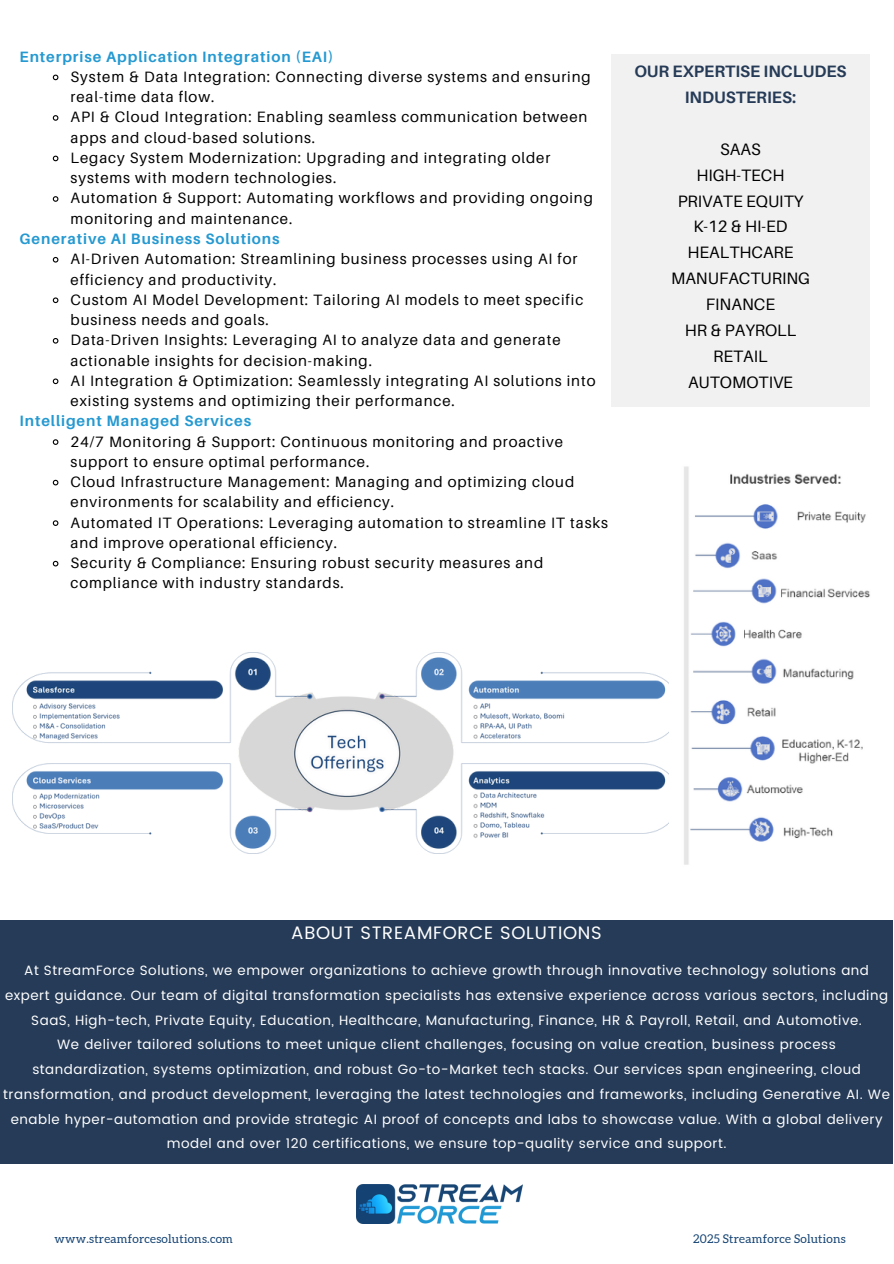
<style>
.page{position:relative;width:894px;height:1264px;background:#fff}
.page>*{position:absolute;margin:0;border:0;box-sizing:border-box;transform-origin:0 0}
.t1{font:18px "Poppins";letter-spacing:.04em;color:#fff}
.t2{font:16.5px/25.8px "Aileron";color:#000;text-align:center}
.t3{font:700 16.5px/25.8px "Aileron";color:#263b57;text-align:center}
.t4{font:15px/20.2px "Aileron";letter-spacing:.06em;color:#000}
.t5{font:700 15px "Aileron";letter-spacing:.06em;color:#2599d1}
.t6{font:13.5px/24.8px "Poppins";letter-spacing:.04em;color:#fff;text-align:center}
.t7{font:12px "Aleo";letter-spacing:.02em;color:#144373}
</style>
<div class="page">
<div style="left:611px;top:54px;width:258px;height:353px;background:#f1f1f1"></div>
<div style="left:0;top:920px;width:892px;height:243px;background:#263b57"></div>
<img style="left:356px;top:1184px;width:166px;height:39px">
<img style="left:12px;top:652px;width:657px;height:201px">
<img style="left:684px;top:466px;width:185px;height:399px">
<svg style="left:52px;top:74px;width:7px;height:7px"></svg>
<svg style="left:52px;top:115px;width:7px;height:6px"></svg>
<svg style="left:52px;top:155px;width:7px;height:7px"></svg>
<svg style="left:52px;top:196px;width:7px;height:6px"></svg>
<svg style="left:52px;top:256px;width:7px;height:7px"></svg>
<svg style="left:52px;top:297px;width:7px;height:7px"></svg>
<svg style="left:52px;top:338px;width:7px;height:6px"></svg>
<svg style="left:52px;top:378px;width:7px;height:7px"></svg>
<svg style="left:52px;top:439px;width:7px;height:6px"></svg>
<svg style="left:52px;top:479px;width:7px;height:7px"></svg>
<svg style="left:52px;top:520px;width:7px;height:6px"></svg>
<svg style="left:52px;top:560px;width:7px;height:7px"></svg>
<p class="t5" style="left:20px;top:47px;width:315px">Enterprise Application Integration (EAI)</p>
<p class="t4" style="left:71px;top:66px;width:521px">System &amp; Data Integration: Connecting diverse systems and ensuring real-time data flow.</p>
<h3 class="t4" style="left:71px;top:107px;width:518px">API &amp; Cloud Integration: Enabling seamless communication between apps and cloud-based solutions.</h3>
<p class="t4" style="left:71px;top:147px;width:481px">Legacy System Modernization: Upgrading and integrating older systems with modern technologies.</p>
<p class="t4" style="left:71px;top:188px;width:523px">Automation &amp; Support: Automating workflows and providing ongoing monitoring and maintenance.</p>
<p class="t5" style="left:20px;top:229px;width:261px">Generative AI Business Solutions</p>
<p class="t4" style="left:71px;top:248px;width:508px">AI-Driven Automation: Streamlining business processes using AI for efficiency and productivity.</p>
<h3 class="t4" style="left:71px;top:289px;width:514px">Custom AI Model Development: Tailoring AI models to meet specific business needs and goals.</h3>
<p class="t4" style="left:71px;top:329px;width:491px">Data-Driven Insights: Leveraging AI to analyze data and generate actionable insights for decision-making.</p>
<p class="t4" style="left:71px;top:370px;width:526px">AI Integration &amp; Optimization: Seamlessly integrating AI solutions into existing systems and optimizing their performance.</p>
<p class="t5" style="left:20px;top:412px;width:233px">Intelligent Managed Services</p>
<p class="t4" style="left:71px;top:431px;width:494px">24/7 Monitoring &amp; Support: Continuous monitoring and proactive support to ensure optimal performance.</p>
<h1 class="t4" style="left:71px;top:471px;width:505px">Cloud Infrastructure Management: Managing and optimizing cloud environments for scalability and efficiency.</h1>
<h2 class="t4" style="left:71px;top:512px;width:539px">Automated IT Operations: Leveraging automation to streamline IT tasks and improve operational efficiency.</h2>
<p class="t4" style="left:71px;top:552px;width:474px">Security &amp; Compliance: Ensuring robust security measures and compliance with industry standards.</p>
<h3 class="t3" style="left:634px;top:58px;width:214px">OUR EXPERTISE INCLUDES<br>INDUSTERIES:</h3>
<p class="t2" style="left:671px;top:136px;width:140px">SAAS<br>HIGH-TECH<br>PRIVATE EQUITY<br>K-12 &amp; HI-ED<br>HEALTHCARE<br>MANUFACTURING<br>FINANCE<br>HR &amp; PAYROLL<br>RETAIL<br>AUTOMOTIVE</p>
<p class="t1" style="left:291px;top:922px;width:312px">ABOUT STREAMFORCE SOLUTIONS</p>
<h2 class="t6" style="left:3px;top:958px;width:887px">At StreamForce Solutions, we empower organizations to achieve growth through innovative technology solutions and expert guidance. Our team of digital transformation specialists has extensive experience across various sectors, including SaaS, High-tech, Private Equity, Education, Healthcare, Manufacturing, Finance, HR &amp; Payroll, Retail, and Automotive.<br>We deliver tailored solutions to meet unique client challenges, focusing on value creation, business process standardization, systems optimization, and robust Go-to-Market tech stacks. Our services span engineering, cloud transformation, and product development, leveraging the latest technologies and frameworks, including Generative AI. We enable hyper-automation and provide strategic AI proof of concepts and labs to showcase value. With a global delivery model and over 120 certifications, we ensure top-quality service and support.</h2>
<p class="t7" style="left:54px;top:1233px;width:180px">www.streamforcesolutions.com</p>
<p class="t7" style="left:693px;top:1233px;width:154px">2025 Streamforce Solutions</p>
</div>
